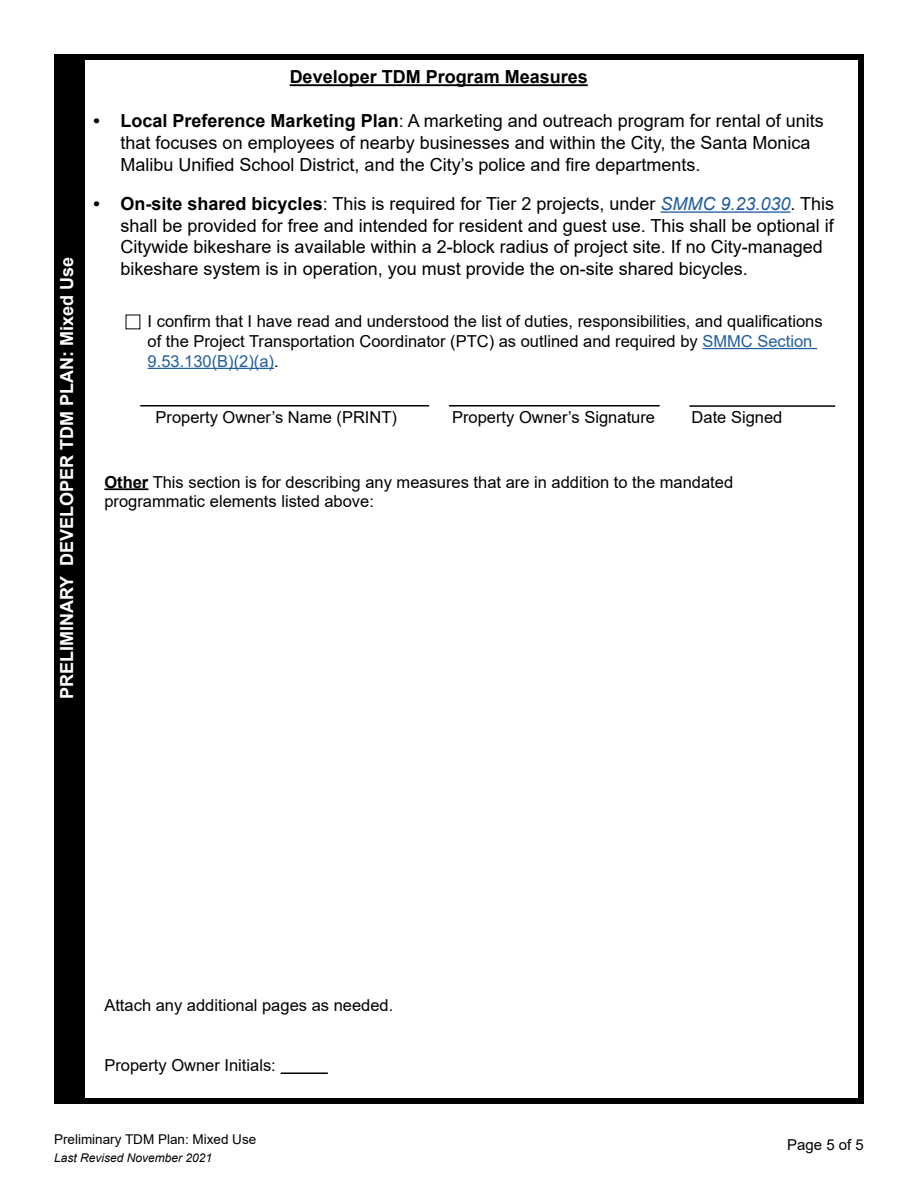
<style>
.page{position:relative;width:918px;height:1188px;background:#fff}
.page>*{position:absolute;margin:0;border:0;box-sizing:border-box;transform-origin:0 0}
.t1{font:18px/21.6px "Arial";color:#000}
.t2{font:700 18px "Arial";color:#fff}
.t3{font:700 18px "Arial";color:#000}
.t4{font:16.5px/19.8px "Arial";color:#000}
.t5{font:15px "Arial";color:#000}
.t6{font:13.5px "Arial";color:#000}
.t7{font:italic 12px "Arial";color:#000}
.s1{font-weight:700}
.s2{font-style:italic;color:#215e9e}
.s3{color:#215e9e}
</style>
<div class="page">
<div style="left:54px;top:54px;width:810px;height:1050px;border:6px solid #000"></div>
<div style="left:57px;top:60px;width:28px;height:1037px;background:#000"></div>
<hr style="left:702px;top:348px;width:115px;height:1px;background:#215e9e">
<hr style="left:148px;top:368px;width:126px;height:1px;background:#215e9e">
<hr style="left:140px;top:405px;width:289px;height:1px;background:#000">
<hr style="left:449px;top:405px;width:211px;height:1px;background:#000">
<hr style="left:689px;top:405px;width:146px;height:2px;background:#000">
<hr style="left:104px;top:488px;width:44px;height:2px;background:#000">
<hr style="left:281px;top:1072px;width:47px;height:2px;background:#000">
<hr style="left:290px;top:84px;width:298px;height:2px;background:#000">
<hr style="left:661px;top:211px;width:130px;height:2px;background:#215e9e">
<p class="t2" style="left:54px;top:699px;width:444px;rotate:-90deg">PRELIMINARY DEVELOPER TDM PLAN: Mixed Use</p>
<p class="t3" style="left:290px;top:64px;width:300px">Developer TDM Program Measures</p>
<p class="t1" style="left:121px;top:110px;width:705px;text-indent:-27px"><span class="s1">• Local Preference Marketing Plan</span>: A marketing and outreach program for rental of units that focuses on employees of nearby businesses and within the City, the Santa Monica<br>Malibu Unified School District, and the City’s police and fire departments.</p>
<p class="t1" style="left:121px;top:193px;width:715px;text-indent:-27px"><span class="s1">• On-site shared bicycles</span>: This is required for Tier 2 projects, under <span class="s2">SMMC 9.23.030</span>. This shall be provided for free and intended for resident and guest use. This shall be optional if Citywide bikeshare is available within a 2-block radius of project site. If no City-managed bikeshare system is in operation, you must provide the on-site shared bicycles.</p>
<p class="t4" style="left:148px;top:311px;width:676px">I confirm that I have read and understood the list of duties, responsibilities, and qualifications of the Project Transportation Coordinator (PTC) as outlined and required by <span class="s3">SMMC Section<br>9.53.130(B)(2)(a)</span>.</p>
<p class="t4" style="left:156px;top:407px;width:243px">Property Owner’s Name (PRINT)</p>
<p class="t4" style="left:452px;top:407px;width:204px">Property Owner’s Signature</p>
<p class="t4" style="left:692px;top:408px;width:92px">Date Signed</p>
<p class="t4" style="left:104px;top:472px;width:630px"><span class="s1">Other</span> This section is for describing any measures that are in addition to the mandated programmatic elements listed above:</p>
<p class="t4" style="left:104px;top:995px;width:290px">Attach any additional pages as needed.</p>
<p class="t4" style="left:104px;top:1055px;width:173px">Property Owner Initials:</p>
<p class="t6" style="left:54px;top:1130px;width:204px">Preliminary TDM Plan: Mixed Use</p>
<p class="t7" style="left:54px;top:1150px;width:160px">Last Revised November 2021</p>
<p class="t5" style="left:787px;top:1134px;width:78px">Page 5 of 5</p>
</div>
